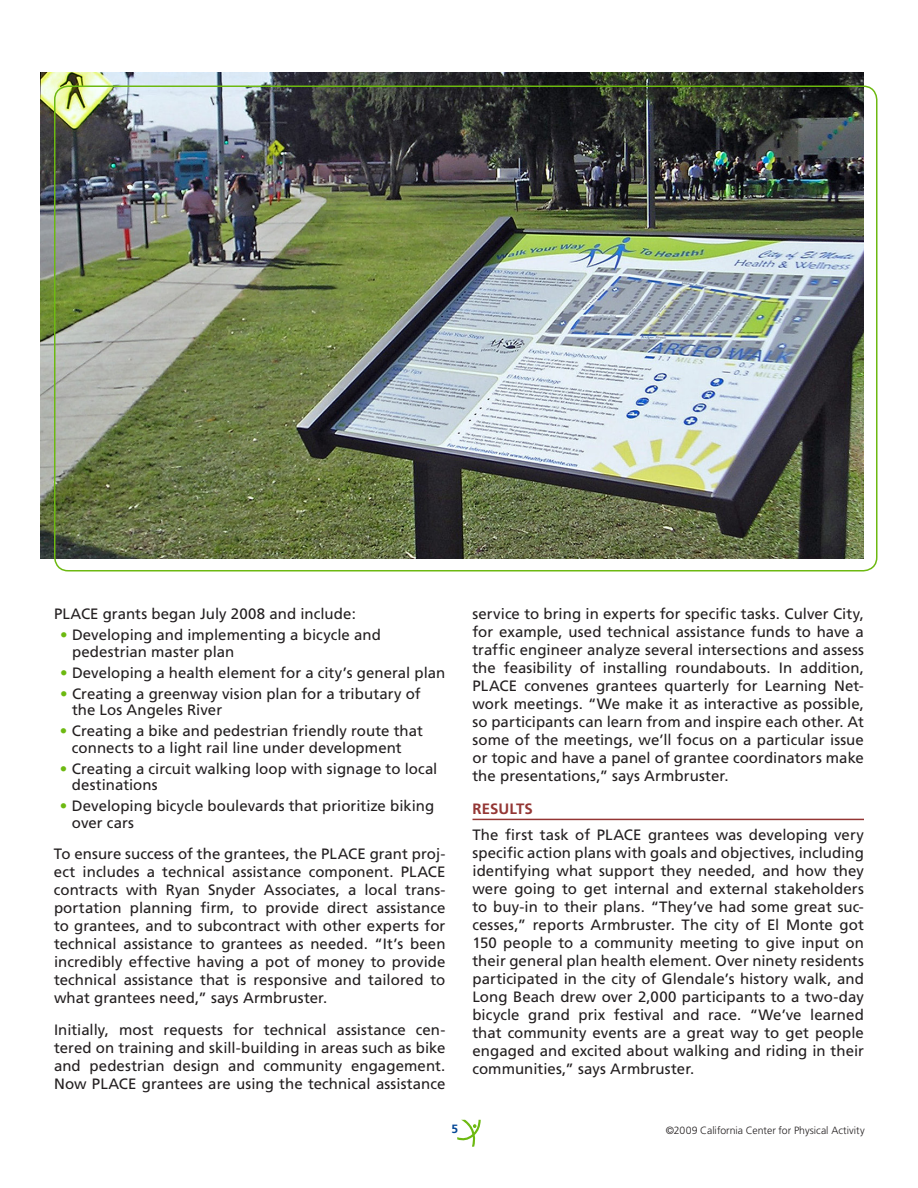
<style>
.page{position:relative;width:918px;height:1188px;background:#fff}
.page>*{position:absolute;margin:0;border:0;box-sizing:border-box;transform-origin:0 0}
.t1{font:15px/18px "Frutiger";color:#231f20}
.t2{font:700 15px "Frutiger";letter-spacing:.01em;color:#943634}
.t3{font:700 12px "Frutiger";color:#044796}
.t4{font:300 10.5px "Frutiger";color:#231f20}
.s1{color:#6db911}
</style>
<div class="page">
<svg style="left:457px;top:1120px;width:24px;height:27px"></svg>
<img style="left:40px;top:72px;width:824px;height:486px">
<hr style="left:472px;top:819px;width:392px;height:1px;background:#943634">
<p class="t1" style="left:54px;top:605px;width:10px">PLACE</p>
<p class="t1" style="left:103px;top:605px;width:255px">grants began July 2008 and include:</p>
<p class="t1" style="left:72px;top:627px;width:310px;line-height:16.5px;text-indent:-12px"><span class="s1">•</span> Developing and implementing a bicycle and pedestrian master plan</p>
<p class="t1" style="left:60px;top:663px;width:387px"><span class="s1">•</span> Developing a health element for a city’s general plan</p>
<p class="t1" style="left:72px;top:685px;width:350px;line-height:16.5px;text-indent:-12px"><span class="s1">•</span> Creating a greenway vision plan for a tributary of the Los Angeles River</p>
<p class="t1" style="left:72px;top:723px;width:353px;line-height:16.5px;text-indent:-12px"><span class="s1">•</span> Creating a bike and pedestrian friendly route that connects to a light rail line under development</p>
<p class="t1" style="left:72px;top:760px;width:367px;line-height:16.5px;text-indent:-12px"><span class="s1">•</span> Creating a circuit walking loop with signage to local destinations</p>
<p class="t1" style="left:72px;top:798px;width:364px;line-height:16.5px;text-indent:-12px"><span class="s1">•</span> Developing bicycle boulevards that prioritize biking over cars</p>
<p class="t1" style="left:54px;top:845px;width:277px">To ensure success of the grantees, the PLACE</p>
<p class="t1" style="left:54px;top:845px;width:393px;text-indent:316px">grant proj&shy;ect includes a technical assistance component. PLACE contracts with Ryan Snyder Associates, a local trans&shy;portation planning firm, to provide direct assistance to grantees, and to subcontract with other experts for technical assistance to grantees as needed. “It’s been incredibly effective having a pot of money to provide technical assistance that is responsive and tailored to what grantees need,” says Armbruster.</p>
<p class="t1" style="left:54px;top:1020px;width:393px;text-align:justify">I nitially, most requests for technical assistance cen&shy;tered on training and skill-building in areas such as bike and pedestrian design and community engagement.<br>Now PLACE</p>
<p class="t1" style="left:142px;top:1074px;width:305px">grantees are using the technical assistance</p>
<p class="t1" style="left:472px;top:605px;width:393px;text-align:justify">service to bring in experts for specific tasks. Culver City, for example, used technical assistance funds to have a traffic engineer analyze several intersections and assess the feasibility of installing roundabouts. I n addition, PLACE</p>
<p class="t1" style="left:472px;top:677px;width:393px;text-align:justify;text-indent:52px">convenes grantees quarterly for Learning N et&shy;work meetings. “We make it as interactive as possible, so participants can learn from and inspire each other. At some of the meetings, we’ll focus on a particular issue or topic and have a panel of grantee coordinators make the presentations,” says Armbruster.</p>
<p class="t2" style="left:472px;top:800px;width:60px">RESULTS</p>
<p class="t1" style="left:472px;top:825px;width:134px">The first task of PLACE</p>
<p class="t1" style="left:472px;top:825px;width:393px;text-align:justify;text-indent:176px">grantees was developing very specific action plans with goals and objectives, including identifying what support they needed, and how they were going to get internal and external stakeholders to buy-in to their plans. “They’ve had some great suc&shy;cesses,” reports Armbruster. The city of El M onte got 150 people to a community meeting to give input on their general plan health element. Over ninety residents participated in the city of Glendale’s history walk, and Long Beach drew over 2,000 participants to a two-day bicycle grand prix festival and race. “We’ve learned that community events are a great way to get people engaged and excited about walking and riding in their communities,” says Armbruster.</p>
<p class="t3" style="left:452px;top:1122px;width:8px">5</p>
<p class="t4" style="left:666px;top:1124px;width:200px">©2009 California Center for Physical Activity</p>
</div>
